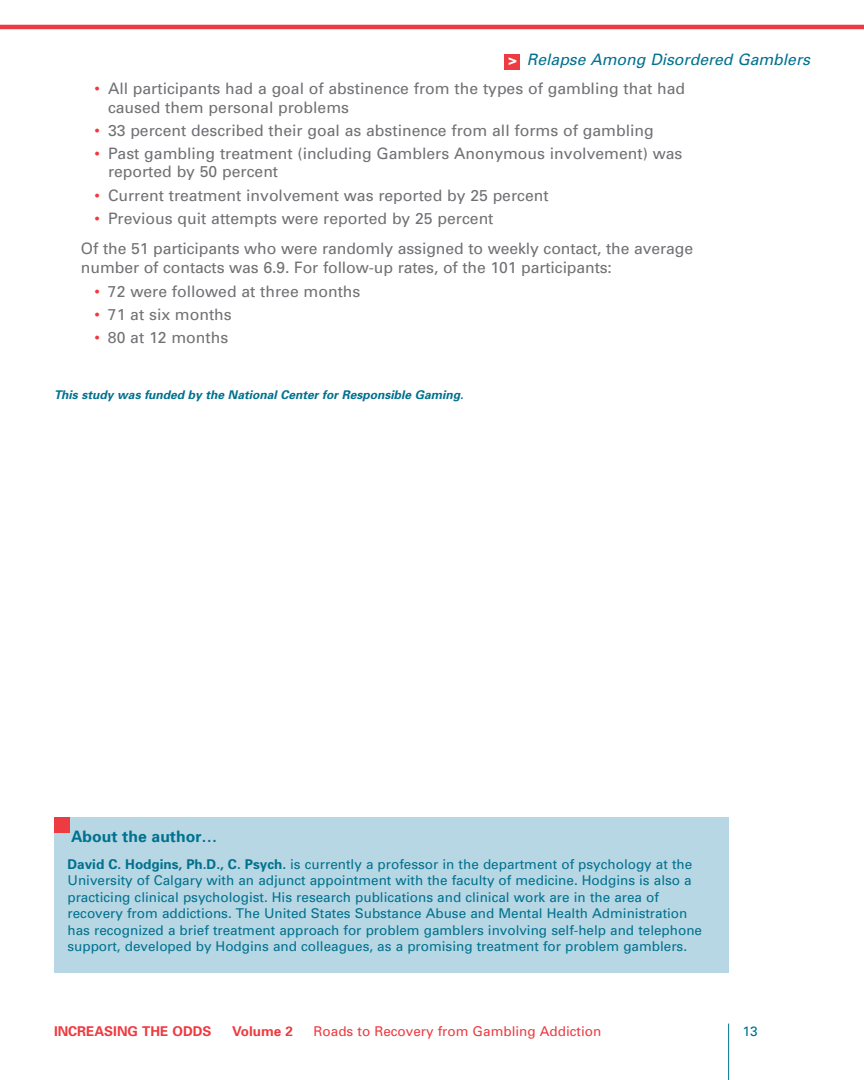
<style>
.page{position:relative;width:864px;height:1080px;background:#fff}
.page>*{position:absolute;margin:0;border:0;box-sizing:border-box;transform-origin:0 0}
.t1{font:15.75px/18.8px "Univers";color:#717074}
.t2{font:italic 15.75px "Univers";color:#00718e}
.t3{font:700 15.75px "Univers";color:#00718e}
.t4{font:13.5px/16.5px "Univers";color:#00718e}
.t5{font:13.5px "Univers";color:#ee3a41}
.t6{font:700 13.5px "Univers";color:#ee3a41}
.t7{font:italic 700 12px "Univers";color:#00718e}
.s1{font-weight:700;font-style:normal;color:#fff}
.s2{color:#ee3a41}
.s3{font-weight:700}
</style>
<div class="page">
<hr style="left:728px;top:1024px;width:1px;height:56px;background:#00718e">
<div style="left:54px;top:817px;width:675px;height:155px;background:#b7d7e4"></div>
<div style="left:54px;top:817px;width:16px;height:15px;background:#ee3a41"></div>
<hr style="left:0;top:25px;width:864px;height:4px;background:#ee3a41">
<div style="left:505px;top:54px;width:15px;height:16px;background:#ee3a41"></div>
<p class="t2" style="left:508px;top:54px;width:303px"><span class="s1">&gt;</span> Relapse Among Disordered Gamblers</p>
<p class="t1" style="left:108px;top:80px;width:579px;text-indent:-14px"><span class="s2">•</span> All participants had a goal of abstinence from the types of gambling that had caused them personal problems</p>
<p class="t1" style="left:94px;top:122px;width:561px"><span class="s2">•</span> 33 percent described their goal as abstinence from all forms of gambling</p>
<p class="t1" style="left:108px;top:145px;width:576px;text-indent:-14px"><span class="s2">•</span> Past gambling treatment (including Gamblers Anonymous involvement) was reported by 50 percent</p>
<p class="t1" style="left:94px;top:187px;width:456px"><span class="s2">•</span> Current treatment involvement was reported by 25 percent</p>
<p class="t1" style="left:81px;top:204px;width:614px;line-height:30.3px;text-indent:14px"><span class="s2">•</span> Previous quit attempts were reported by 25 percent<br>Of the 51 participants who were randomly assigned to weekly contact, the average</p>
<p class="t1" style="left:81px;top:260px;width:532px">number of contacts was 6.9. For follow-up rates, of the 101 participants:</p>
<p class="t1" style="left:94px;top:283px;width:267px"><span class="s2">•</span> 72 were followed at three months</p>
<p class="t1" style="left:94px;top:306px;width:139px"><span class="s2">•</span> 71 at six months</p>
<p class="t1" style="left:94px;top:329px;width:135px"><span class="s2">•</span> 80 at 12 months</p>
<p class="t7" style="left:54px;top:390px;width:411px">This study was funded by the National Center for Responsible Gaming.</p>
<p class="t3" style="left:71px;top:830px;width:148px">About the author…</p>
<p class="t4" style="left:67px;top:857px;width:636px"><span class="s3">David C. Hodgins, Ph.D., C. Psych.</span> is currently a professor in the department of psychology at the University of Calgary with an adjunct appointment with the faculty of medicine. Hodgins is also a practicing clinical psychologist. His research publications and clinical work are in the area of recovery from addictions. The United States Substance Abuse and Mental Health Administration has recognized a brief treatment approach for problem gamblers involving self-help and telephone support, developed by Hodgins and colleagues, as a promising treatment for problem gamblers.</p>
<p class="t6" style="left:54px;top:1026px;width:159px">INCREASING THE ODDS</p>
<p class="t6" style="left:232px;top:1026px;width:62px">Volume 2</p>
<p class="t5" style="left:314px;top:1026px;width:289px">Roads to Recovery from Gambling Addiction</p>
<p class="t4" style="left:742px;top:1024px;width:17px">13</p>
</div>
